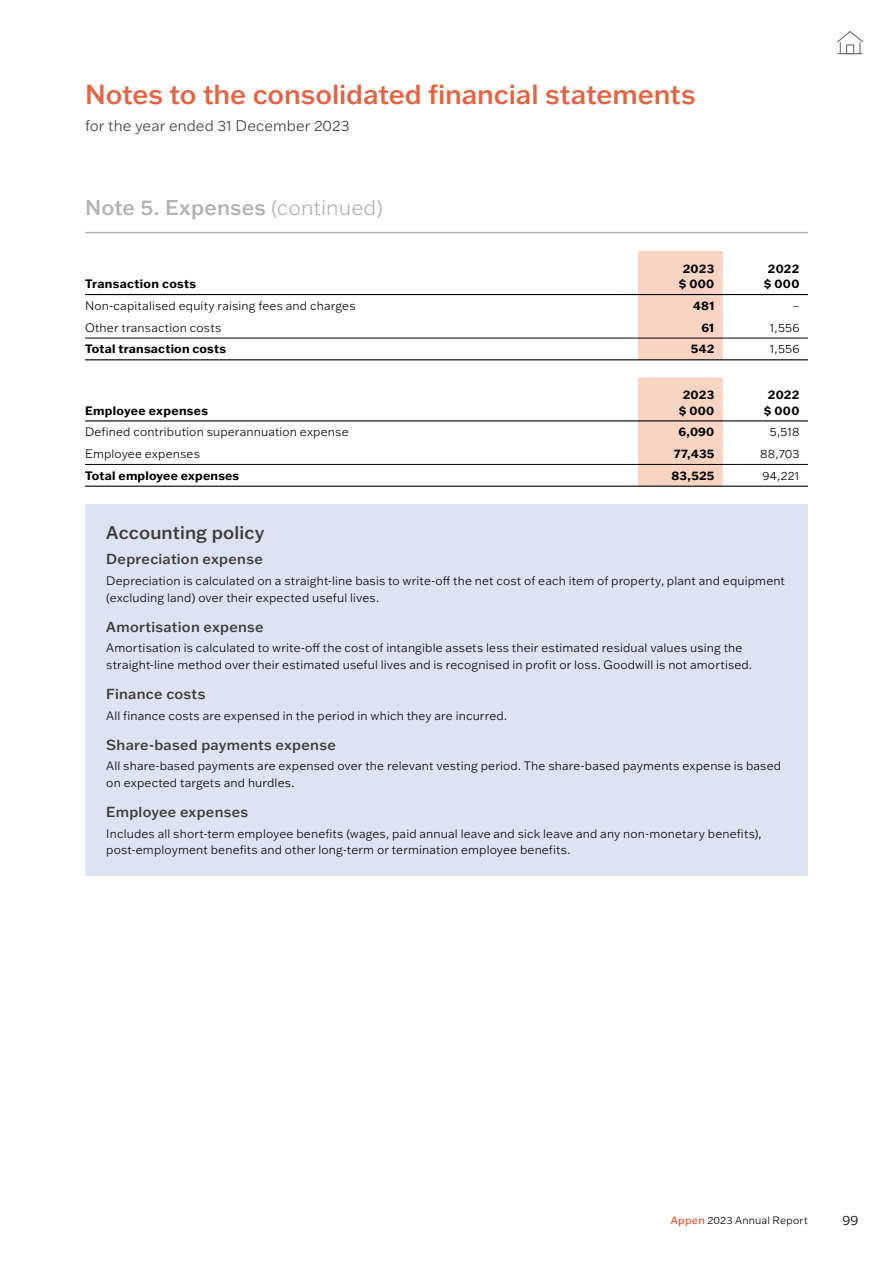
<style>
.page{position:relative;width:893px;height:1263px;background:#fff}
.page>*{position:absolute;margin:0;border:0;box-sizing:border-box;transform-origin:0 0}
.t1{font:500 27px "Franklin Gothic ATF";letter-spacing:-.005em;color:#e56342}
.t2{font:500 21px "Franklin Gothic ATF";letter-spacing:.01em;color:#b1b2b3}
.t3{font:500 18px "Franklin Gothic ATF";letter-spacing:.01em;color:#3b3b3a}
.t4{font:300 15px "Franklin Gothic ATF";letter-spacing:.005em;color:#3b3b3a}
.t5{font:500 14.25px "Franklin Gothic ATF";letter-spacing:.02em;color:#3b3b3a}
.t6{font:300 13.5px "Franklin Gothic ATF";color:#000}
.t7{font:300 12px/16.5px "Franklin Gothic ATF";letter-spacing:.015em;color:#000}
.t8{font:700 12px "Franklin Gothic ATF";letter-spacing:.02em;color:#000}
.t9{font:300 10.5px "Franklin Gothic ATF";letter-spacing:.02em;color:#000}
.s1{font-weight:300}
.s2{font-weight:500;color:#e56342}
</style>
<div class="page">
<div style="left:638px;top:251px;width:85px;height:108px;background:#f9d4c3"></div>
<hr style="left:85px;top:294px;width:553px;height:1px;background:#000">
<hr style="left:638px;top:294px;width:85px;height:1px;background:#000">
<hr style="left:723px;top:294px;width:85px;height:1px;background:#000">
<hr style="left:85px;top:359px;width:553px;height:1px;background:#000">
<hr style="left:638px;top:359px;width:85px;height:1px;background:#000">
<hr style="left:723px;top:359px;width:85px;height:1px;background:#000">
<hr style="left:85px;top:338px;width:553px;height:1px;background:#000">
<hr style="left:638px;top:338px;width:85px;height:1px;background:#000">
<hr style="left:723px;top:338px;width:85px;height:1px;background:#000">
<div style="left:638px;top:377px;width:85px;height:109px;background:#f9d4c3"></div>
<hr style="left:85px;top:420px;width:553px;height:1px;background:#000">
<hr style="left:638px;top:420px;width:85px;height:1px;background:#000">
<hr style="left:723px;top:420px;width:85px;height:1px;background:#000">
<hr style="left:85px;top:486px;width:553px;height:1px;background:#000">
<hr style="left:638px;top:486px;width:85px;height:1px;background:#000">
<hr style="left:723px;top:486px;width:85px;height:1px;background:#000">
<hr style="left:85px;top:464px;width:553px;height:1px;background:#000">
<hr style="left:638px;top:464px;width:85px;height:1px;background:#000">
<hr style="left:723px;top:464px;width:85px;height:1px;background:#000">
<div style="left:85px;top:504px;width:723px;height:371px;background:#dce4f2"></div>
<hr style="left:85px;top:232px;width:723px;height:1px;background:#b1b2b3">
<svg style="left:837px;top:31px;width:27px;height:24px"></svg>
<h1 class="t1" style="left:85px;top:77px;width:612px">Notes to the consolidated financial statements</h1>
<p class="t4" style="left:85px;top:116px;width:266px">for the year ended 31 December 2023</p>
<h2 class="t2" style="left:85px;top:193px;width:299px">Note 5. Expenses <span class="s1">(continued)</span></h2>
<p class="t8" style="left:683px;top:260px;width:33px">2023</p>
<p class="t8" style="left:768px;top:260px;width:33px">2022</p>
<p class="t8" style="left:85px;top:276px;width:113px">Transaction costs</p>
<p class="t8" style="left:679px;top:276px;width:37px">$ 000</p>
<p class="t8" style="left:764px;top:276px;width:37px">$ 000</p>
<p class="t7" style="left:85px;top:297px;width:272px">Non-capitalised equity raising fees and charges</p>
<p class="t8" style="left:693px;top:298px;width:23px">481</p>
<p class="t7" style="left:792px;top:297px;width:8px">–</p>
<p class="t7" style="left:85px;top:319px;width:138px">Other transaction costs</p>
<p class="t8" style="left:701px;top:319px;width:15px">61</p>
<p class="t7" style="left:770px;top:319px;width:31px">1,556</p>
<p class="t8" style="left:85px;top:341px;width:142px">Total transaction costs</p>
<p class="t8" style="left:691px;top:341px;width:25px">542</p>
<p class="t7" style="left:770px;top:341px;width:31px">1,556</p>
<p class="t8" style="left:683px;top:387px;width:33px">2023</p>
<p class="t8" style="left:768px;top:387px;width:33px">2022</p>
<p class="t8" style="left:85px;top:402px;width:125px">Employee expenses</p>
<p class="t8" style="left:679px;top:402px;width:37px">$ 000</p>
<p class="t8" style="left:764px;top:402px;width:37px">$ 000</p>
<p class="t7" style="left:85px;top:423px;width:265px">Defined contribution superannuation expense</p>
<p class="t8" style="left:678px;top:424px;width:37px">6,090</p>
<p class="t7" style="left:770px;top:423px;width:31px">5,518</p>
<p class="t7" style="left:85px;top:445px;width:116px">Employee expenses</p>
<p class="t8" style="left:674px;top:446px;width:42px">77,435</p>
<p class="t7" style="left:760px;top:445px;width:41px">88,703</p>
<p class="t8" style="left:85px;top:467px;width:156px">Total employee expenses</p>
<p class="t8" style="left:671px;top:467px;width:44px">83,525</p>
<p class="t7" style="left:762px;top:467px;width:39px">94,221</p>
<h3 class="t3" style="left:106px;top:520px;width:160px">Accounting policy</h3>
<p class="t5" style="left:106px;top:550px;width:158px">Depreciation expense</p>
<p class="t7" style="left:106px;top:572px;width:680px">Depreciation is calculated on a straight-line basis to write-off the net cost of each item of property, plant and equipment (excluding land) over their expected useful lives.</p>
<p class="t5" style="left:106px;top:617px;width:159px">Amortisation expense</p>
<p class="t7" style="left:106px;top:639px;width:647px">Amortisation is calculated to write-off the cost of intangible assets less their estimated residual values using the straight-line method over their estimated useful lives and is recognised in profit or loss. Goodwill is not amortised.</p>
<p class="t5" style="left:106px;top:684px;width:101px">Finance costs</p>
<p class="t7" style="left:106px;top:707px;width:402px">All finance costs are expensed in the period in which they are incurred.</p>
<p class="t5" style="left:106px;top:735px;width:231px">Share-based payments expense</p>
<p class="t7" style="left:106px;top:757px;width:676px">All share-based payments are expensed over the relevant vesting period. The share-based payments expense is based on expected targets and hurdles.</p>
<p class="t5" style="left:106px;top:802px;width:143px">Employee expenses</p>
<p class="t7" style="left:106px;top:825px;width:657px">Includes all short-term employee benefits (wages, paid annual leave and sick leave and any non-monetary benefits), post-employment benefits and other long-term or termination employee benefits.</p>
<p class="t9" style="left:671px;top:1213px;width:139px"><span class="s2">Appen</span> 2023 Annual Report</p>
<p class="t6" style="left:842px;top:1211px;width:17px">99</p>
</div>
